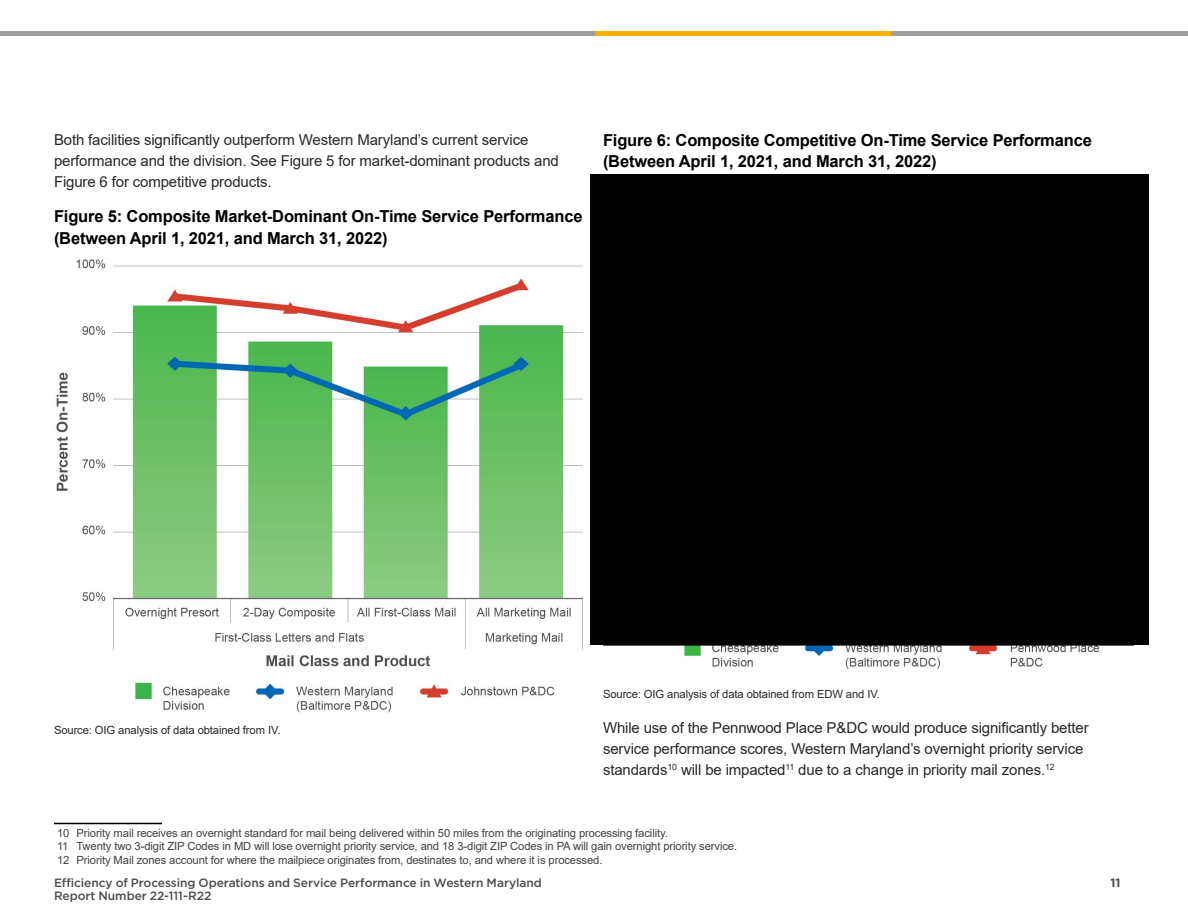
<style>
.page{position:relative;width:1188px;height:918px;background:#fff}
.page>*{position:absolute;margin:0;border:0;box-sizing:border-box;transform-origin:0 0}
.t1{font:700 16.5px/21.8px "Arial";letter-spacing:-.01em;color:#000}
.t2{font:15px/21px "Arial";letter-spacing:-.01em;color:#292829}
.t3{font:500 12px/13.5px "Gotham";letter-spacing:-.005em;color:#4d4d4f}
.t4{font:700 12px "Gotham";color:#4d4d4f}
.t5{font:11.25px/13.5px "Arial";letter-spacing:-.01em;color:#414042}
.t6{font:11.25px "Arial";letter-spacing:-.01em;color:#292829}
</style>
<div class="page">
<img style="left:56px;top:259px;width:528px;height:453px">
<hr style="left:54px;top:823px;width:108px;height:1px;background:#000">
<img style="left:603px;top:645px;width:531px;height:24px">
<hr style="left:0;top:32px;width:1188px;height:4px;background:#9e9e9e">
<hr style="left:595px;top:32px;width:295px;height:4px;background:#ffaf00">
<div style="left:590px;top:174px;width:559px;height:471px;background:#000"></div>
<p class="t2" style="left:54px;top:129px;width:506px">Both facilities significantly outperform Western Maryland’s current service performance and the division. See Figure 5 for market-dominant products and<br>Figure 6 for competitive products.</p>
<p class="t1" style="left:54px;top:205px;width:530px">Figure 5: Composite Market-Dominant On-Time Service Performance (Between April 1, 2021, and March 31, 2022)</p>
<p class="t1" style="left:603px;top:129px;width:490px">Figure 6: Composite Competitive On-Time Service Performance (Between April 1, 2021, and March 31, 2022)</p>
<p class="t6" style="left:54px;top:722px;width:228px">Source: OIG analysis of data obtained from IV.</p>
<p class="t6" style="left:603px;top:687px;width:278px">Source: OIG analysis of data obtained from EDW and IV.</p>
<p class="t2" style="left:603px;top:717px;width:487px">While use of the Pennwood Place P&amp;DC would produce significantly better service performance scores, Western Maryland’s overnight priority service standards<sup>10</sup> will be impacted<sup>11</sup> due to a change in priority mail zones.<sup>12</sup></p>
<p class="t5" style="left:57px;top:826px;width:682px">10 Priority mail receives an overnight standard for mail being delivered within 50 miles from the originating processing facility.<br>11 Twenty two 3-digit ZIP Codes in MD will lose overnight priority service, and 18 3-digit ZIP Codes in PA will gain overnight priority service.<br>12 Priority Mail zones account for where the mailpiece originates from, destinates to, and where it is processed.</p>
<p class="t3" style="left:54px;top:875px;width:489px">Efficiency of Processing Operations and Service Performance in Western Maryland<br>Report Number 22-111-R22</p>
<p class="t4" style="left:1111px;top:875px;width:12px">11</p>
</div>
